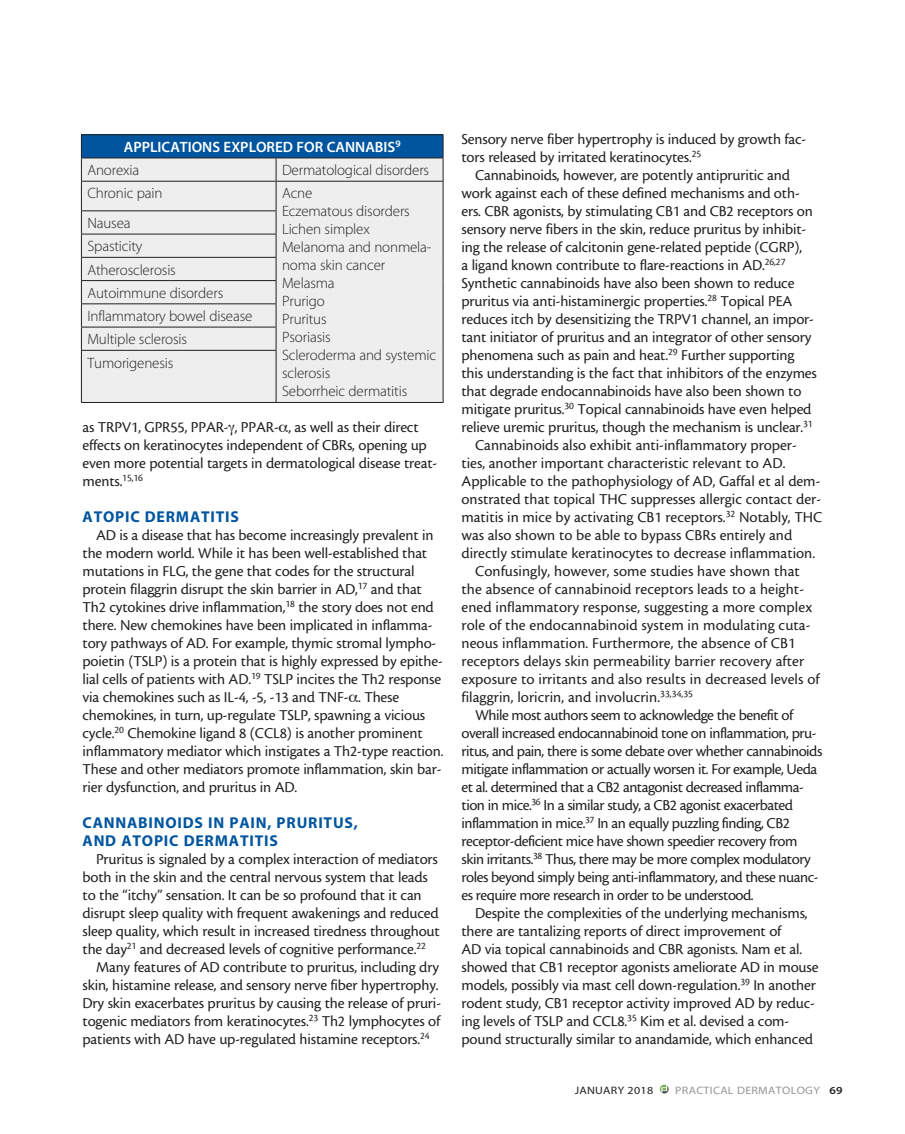
<style>
.page{position:relative;width:905px;height:1134px;background:#fff}
.page>*{position:absolute;margin:0;border:0;box-sizing:border-box;transform-origin:0 0}
.body{font:15.75px/18px "Cronos MM 408 10";letter-spacing:-.01em;color:#231f20}
.body-2{font:15.75px/18px "Cronos MM 408 10";letter-spacing:-.03em;color:#231f20}
.subhead{font:15.75px/18px "Myriad MM 700 600";letter-spacing:.05em;color:#01559f}
.table_body{font:15px/18px "Myriad MM 215 600";letter-spacing:-.01em;color:#231f20}
.sidebar_h1{font:15px "Myriad MM 565 600";color:#fff}
.t1{font:10.8px "Myriad MM 400 600";letter-spacing:.025em;color:#939598;scale:1.11 1}
.t2{font:10.8px "Myriad MM 400 600";letter-spacing:.025em;color:#231f20;scale:1.11 1}
.s1{font-family:"Myriad MM 565 600";color:#231f20}
</style>
<div class="page">
<svg style="left:659px;top:1085px;width:9px;height:9px"></svg>
<div style="left:81px;top:135px;width:362px;height:23px;background:#01559f"></div>
<div style="left:82px;top:159px;width:360px;height:243px;background:#eeeeef"></div>
<hr style="left:81px;top:134px;width:195px;height:1px;background:#231f20">
<hr style="left:276px;top:134px;width:167px;height:1px;background:#231f20">
<hr style="left:81px;top:158px;width:195px;height:1px;background:#231f20">
<hr style="left:276px;top:158px;width:167px;height:1px;background:#231f20">
<hr style="left:81px;top:181px;width:195px;height:1px;background:#231f20">
<hr style="left:276px;top:181px;width:167px;height:1px;background:#231f20">
<hr style="left:81px;top:210px;width:195px;height:1px;background:#231f20">
<hr style="left:81px;top:234px;width:195px;height:1px;background:#231f20">
<hr style="left:81px;top:257px;width:195px;height:1px;background:#231f20">
<hr style="left:81px;top:280px;width:195px;height:1px;background:#231f20">
<hr style="left:81px;top:303px;width:195px;height:1px;background:#231f20">
<hr style="left:81px;top:327px;width:195px;height:1px;background:#231f20">
<svg style="left:81px;top:135px;width:1px;height:215px"></svg>
<svg style="left:276px;top:158px;width:1px;height:192px"></svg>
<svg style="left:442px;top:135px;width:1px;height:215px"></svg>
<hr style="left:81px;top:350px;width:195px;height:1px;background:#231f20">
<hr style="left:81px;top:351px;width:1px;height:51px;background:#231f20">
<hr style="left:276px;top:351px;width:1px;height:51px;background:#231f20">
<hr style="left:442px;top:350px;width:1px;height:52px;background:#231f20">
<hr style="left:81px;top:402px;width:195px;height:1px;background:#231f20">
<hr style="left:276px;top:402px;width:167px;height:1px;background:#231f20">
<p class="sidebar_h1" style="left:124px;top:140px;width:278px">APPLICATIONS EXPLORED FOR CANNABIS<sup>9</sup></p>
<p class="table_body" style="left:87px;top:162px;width:53px">Anorexia</p>
<p class="table_body" style="left:282px;top:162px;width:149px">Dermatological disorders</p>
<p class="table_body" style="left:87px;top:185px;width:77px">Chronic pain</p>
<p class="table_body" style="left:282px;top:185px;width:32px">Acne</p>
<p class="table_body" style="left:282px;top:203px;width:129px">Eczematous disorders</p>
<p class="table_body" style="left:282px;top:221px;width:89px">Lichen simplex</p>
<p class="table_body" style="left:282px;top:239px;width:151px">Melanoma and nonmela&shy;noma skin cancer</p>
<p class="table_body" style="left:282px;top:275px;width:54px">Melasma</p>
<p class="table_body" style="left:282px;top:293px;width:44px">Prurigo</p>
<p class="table_body" style="left:282px;top:311px;width:46px">Pruritus</p>
<p class="table_body" style="left:282px;top:329px;width:50px">Psoriasis</p>
<p class="table_body" style="left:282px;top:347px;width:155px">Scleroderma and systemic sclerosis</p>
<p class="table_body" style="left:282px;top:383px;width:127px">Seborrheic dermatitis</p>
<p class="table_body" style="left:87px;top:215px;width:45px">Nausea</p>
<p class="table_body" style="left:87px;top:238px;width:57px">Spasticity</p>
<p class="table_body" style="left:87px;top:261px;width:90px">Atherosclerosis</p>
<p class="table_body" style="left:87px;top:285px;width:137px">Autoimmune disorders</p>
<p class="table_body" style="left:87px;top:308px;width:166px">Inflammatory bowel disease</p>
<p class="table_body" style="left:87px;top:331px;width:101px">Multiple sclerosis</p>
<p class="table_body" style="left:87px;top:354px;width:88px">Tumorigenesis</p>
<p class="body" style="left:82px;top:418px;width:356px">as TRPV1, GPR55, PPAR- , PPAR- , as well as their direct effects on keratinocytes independent of CBRs, opening up even more potential targets in dermatological disease treat&shy;ments.<sup>15,16</sup></p>
<p class="subhead" style="left:82px;top:509px;width:158px">ATOPIC DERMATITIS</p>
<p class="body" style="left:82px;top:526px;width:362px;text-indent:14px">AD is a disease that has become increasingly prevalent in the modern world. While it has been well-established that mutations in FLG, the gene that codes for the structural protein filaggrin disrupt the skin barrier in AD,<sup>17</sup> and that Th2 cytokines drive inflammation,<sup>18</sup> the story does not end there. New chemokines have been implicated in inflamma&shy;tory pathways of AD. For example, thymic stromal lympho&shy;poietin (TSLP) is a protein that is highly expressed by epithe&shy;lial cells of patients with AD.<sup>19</sup> TSLP incites the Th2 response via chemokines such as IL-4, -5, -13 and TNF- . These chemokines, in turn, up-regulate TSLP, spawning a vicious cycle.<sup>20</sup> Chemokine ligand 8 (CCL8) is another prominent inflammatory mediator which instigates a Th2-type reaction.<br>These and other mediators promote inflammation, skin bar&shy;rier dysfunction, and pruritus in AD.</p>
<p class="subhead" style="left:82px;top:815px;width:277px">CANNABINOIDS IN PAIN, PRURITUS,<br>AND ATOPIC DERMATITIS</p>
<p class="body" style="left:82px;top:850px;width:359px;text-indent:14px">Pruritus is signaled by a complex interaction of mediators both in the skin and the central nervous system that leads to the “itchy” sensation. It can be so profound that it can disrupt sleep quality with frequent awakenings and reduced sleep quality, which result in increased tiredness throughout the day<sup>21</sup> and decreased levels of cognitive performance.<sup>22</sup></p>
<p class="body" style="left:82px;top:958px;width:360px;text-indent:14px">Many features of AD contribute to pruritus, including dry skin, histamine release, and sensory nerve fiber hypertrophy.<br>Dry skin exacerbates pruritus by causing the release of pruri&shy;togenic mediators from keratinocytes.<sup>23</sup> Th2 lymphocytes of patients with AD have up-regulated histamine receptors.<sup>24</sup></p>
<p class="body" style="left:461px;top:130px;width:346px">Sensory nerve fiber hypertrophy is induced by growth fac&shy;tors released by irritated keratinocytes.<sup>25</sup></p>
<p class="body" style="left:461px;top:166px;width:357px;text-indent:14px">Cannabinoids, however, are potently antipruritic and work against each of these defined mechanisms and oth&shy;ers. CBR agonists, by stimulating CB1 and CB2 receptors on sensory nerve fibers in the skin, reduce pruritus by inhibit&shy;ing the release of calcitonin gene-related peptide (CGRP),<br>a ligand known contribute to flare-reactions in AD.<sup>26,27<br></sup>Synthetic cannabinoids have also been shown to reduce pruritus via anti-histaminergic properties.<sup>28</sup> Topical PEA reduces itch by desensitizing the TRPV1 channel, an impor&shy;tant initiator of pruritus and an integrator of other sensory phenomena such as pain and heat.<sup>29</sup> Further supporting this understanding is the fact that inhibitors of the enzymes that degrade endocannabinoids have also been shown to mitigate pruritus.<sup>30</sup> Topical cannabinoids have even helped relieve uremic pruritus, though the mechanism is unclear.<sup>31</sup></p>
<p class="body" style="left:461px;top:436px;width:362px;text-indent:14px">Cannabinoids also exhibit anti-inflammatory proper&shy;ties, another important characteristic relevant to AD.<br>Applicable to the pathophysiology of AD, Gaffal et al dem&shy;onstrated that topical THC suppresses allergic contact der&shy;matitis in mice by activating CB1 receptors.<sup>32</sup> Notably, THC was also shown to be able to bypass CBRs entirely and directly stimulate keratinocytes to decrease inflammation.</p>
<p class="body" style="left:461px;top:562px;width:360px;text-indent:14px">Confusingly, however, some studies have shown that the absence of cannabinoid receptors leads to a height&shy;ened inflammatory response, suggesting a more complex role of the endocannabinoid system in modulating cuta&shy;neous inflammation. Furthermore, the absence of CB1 receptors delays skin permeability barrier recovery after exposure to irritants and also results in decreased levels of filaggrin, loricrin, and involucrin.<sup>33,34,35</sup></p>
<p class="body-2" style="left:461px;top:706px;width:362px;text-indent:14px">While most authors seem to acknowledge the benefit of overall increased endocannabinoid tone on inflammation, pru&shy;ritus, and pain, there is some debate over whether cannabinoids mitigate inflammation or actually worsen it. For example, Ueda et al. determined that a CB2 antagonist decreased inflamma&shy;tion in mice.<sup>36</sup> In a similar study, a CB2 agonist exacerbated inflammation in mice.<sup>37</sup> In an equally puzzling finding, CB2 receptor-deficient mice have shown speedier recovery from skin irritants.<sup>38</sup> Thus, there may be more complex modulatory roles beyond simply being anti-inflammatory, and these nuanc&shy;es require more research in order to be understood.</p>
<p class="body" style="left:461px;top:904px;width:358px;text-indent:14px">Despite the complexities of the underlying mechanisms, there are tantalizing reports of direct improvement of<br>AD via topical cannabinoids and CBR agonists. Nam et al. showed that CB1 receptor agonists ameliorate AD in mouse models, possibly via mast cell down-regulation.<sup>39</sup> In another rodent study, CB1 receptor activity improved AD by reduc&shy;ing levels of TSLP and CCL8.<sup>35</sup> Kim et al. devised a com&shy;pound structurally similar to anandamide, which enhanced</p>
<p class="t2" style="left:574px;top:1085px;width:72px">JANUARY 2018</p>
<p class="t1" style="left:675px;top:1085px;width:152px">PRACTICAL DERMATOLOGY <span class="s1">69</span></p>
</div>
